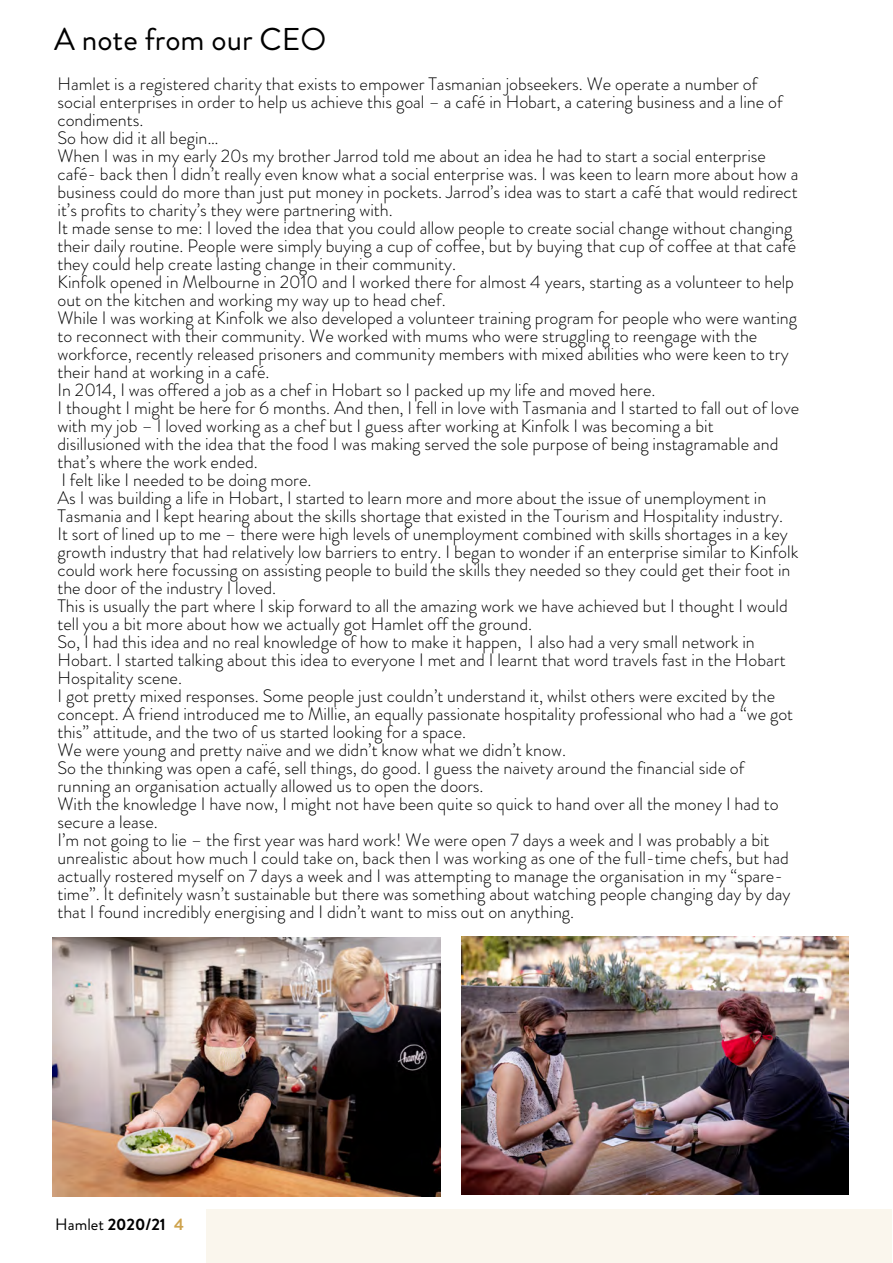
<style>
.page{position:relative;width:893px;height:1263px;background:#fff}
.page>*{position:absolute;margin:0;border:0;box-sizing:border-box;transform-origin:0 0}
.t1{font:31.5px "Brandon Grotesque";color:#000}
.t2{font:300 18px/18px "Brandon Grotesque";color:#000}
.t3{font:700 16.5px "Brandon Grotesque";color:#000}
.s1{font-weight:400}
.s2{color:#cea34d}
</style>
<div class="page">
<div style="left:206px;top:1209px;width:686px;height:54px;background:#faf6ed"></div>
<img style="left:462px;top:936px;width:386px;height:258px">
<img style="left:52px;top:937px;width:389px;height:259px">
<h1 class="t1" style="left:54px;top:17px;width:274px">A note from our CEO</h1>
<p class="t2" style="left:57px;top:75px;width:743px">Hamlet is a registered charity that exists to empower Tasmanian jobseekers. We operate a number of social enterprises in order to help us achieve this goal – a café in Hobart, a catering business and a line of condiments.<br>So how did it all begin…<br>When I was in my early 20s my brother Jarrod told me about an idea he had to start a social enterprise café- back then I didn’t really even know what a social enterprise was. I was keen to learn more about how a business could do more than just put money in pockets. Jarrod’s idea was to start a café that would redirect it’s profits to charity’s they were partnering with.<br>It made sense to me: I loved the idea that you could allow people to create social change without changing their daily routine. People were simply buying a cup of coffee, but by buying that cup of coffee at that café they could help create lasting change in their community.<br>Kinfolk opened in Melbourne in 2010 and I worked there for almost 4 years, starting as a volunteer to help out on the kitchen and working my way up to head chef.<br>While I was working at Kinfolk we also developed a volunteer training program for people who were wanting to reconnect with their community. We worked with mums who were struggling to reengage with the workforce, recently released prisoners and community members with mixed abilities who were keen to try their hand at working in a café.<br>In 2014, I was offered a job as a chef in Hobart so I packed up my life and moved here.<br>I thought I might be here for 6 months. And then, I fell in love with Tasmania and I started to fall out of love with my job – I loved working as a chef but I guess after working at Kinfolk I was becoming a bit disillusioned with the idea that the food I was making served the sole purpose of being instagramable and that’s where the work ended.<br>I felt like I needed to be doing more.<br>As I was building a life in Hobart, I started to learn more and more about the issue of unemployment in Tasmania and I kept hearing about the skills shortage that existed in the Tourism and Hospitality industry.<br>It sort of lined up to me – there were high levels of unemployment combined with skills shortages in a key growth industry that had relatively low barriers to entry. I began to wonder if an enterprise similar to Kinfolk could work here focussing on assisting people to build the skills they needed so they could get their foot in the door of the industry I loved.<br>This is usually the part where I skip forward to all the amazing work we have achieved but I thought I would tell you a bit more about how we actually got Hamlet off the ground.<br>So, I had this idea and no real knowledge of how to make it happen, I also had a very small network in Hobart. I started talking about this idea to everyone I met and I learnt that word travels fast in the Hobart Hospitality scene.<br>I got pretty mixed responses. Some people just couldn’t understand it, whilst others were excited by the concept. A friend introduced me to Millie, an equally passionate hospitality professional who had a “we got this” attitude, and the two of us started looking for a space.<br>We were young and pretty naïve and we didn’t know what we didn’t know.<br>So the thinking was open a café, sell things, do good. I guess the naivety around the financial side of running an organisation actually allowed us to open the doors.<br>With the knowledge I have now, I might not have been quite so quick to hand over all the money I had to secure a lease.<br>I’m not going to lie – the first year was hard work! We were open 7 days a week and I was probably a bit unrealistic about how much I could take on, back then I was working as one of the full-time chefs, but had actually rostered myself on 7 days a week and I was attempting to manage the organisation in my “spare&shy;time”. It definitely wasn’t sustainable but there was something about watching people changing day by day that I found incredibly energising and I didn’t want to miss out on anything.</p>
<p class="t3" style="left:55px;top:1212px;width:130px"><span class="s1">Hamlet</span> 2020/21 <span class="s2">4</span></p>
</div>
